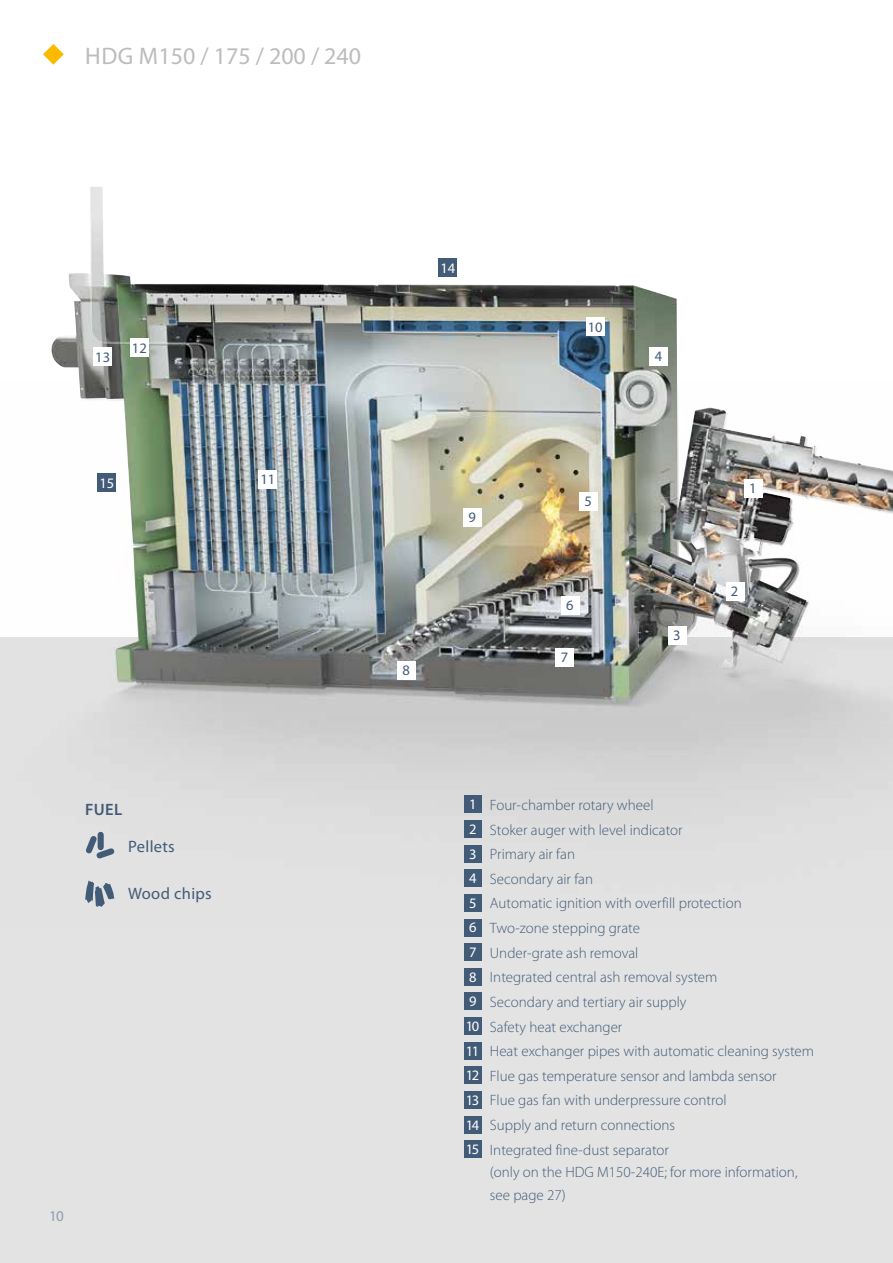
<style>
.page{position:relative;width:893px;height:1263px;background:#fff}
.page>*{position:absolute;margin:0;border:0;box-sizing:border-box;transform-origin:0 0}
.t1{font:24px "Myriad Pro";color:#bcbcbc}
.t2{font:16.5px "Myriad Pro";letter-spacing:.02em;color:#425b77}
.t3{font:600 16.5px "Myriad Pro";color:#425b77}
.t4{font:300 15px/24.6px "Myriad Pro";color:#425b77}
.t5{font:15px "Myriad Pro";color:#8f9aae}
.t6{font:14.55px "Myriad Pro";color:#425b77}
.t7{font:14.55px "Myriad Pro";color:#fff}
.s1{font-weight:400;font-size:14.55px;color:#fff}
</style>
<div class="page">
<div style="left:0;top:638px;width:893px;height:625px;background:#e3e3e3"></div>
<img style="left:0;top:439px;width:893px;height:487px">
<img style="left:51px;top:187px;width:756px;height:511px">
<div style="left:744px;top:480px;width:18px;height:18px;background:#fff"></div>
<div style="left:726px;top:582px;width:18px;height:19px;background:#fff"></div>
<div style="left:668px;top:626px;width:18px;height:18px;background:#fff"></div>
<div style="left:650px;top:347px;width:18px;height:18px;background:#fff"></div>
<div style="left:580px;top:493px;width:18px;height:18px;background:#fff"></div>
<div style="left:561px;top:596px;width:19px;height:18px;background:#fff"></div>
<div style="left:556px;top:648px;width:18px;height:18px;background:#fff"></div>
<div style="left:398px;top:661px;width:18px;height:18px;background:#fff"></div>
<div style="left:463px;top:508px;width:19px;height:18px;background:#fff"></div>
<div style="left:259px;top:470px;width:18px;height:18px;background:#fff"></div>
<div style="left:130px;top:338px;width:18px;height:18px;background:#fff"></div>
<div style="left:94px;top:347px;width:18px;height:18px;background:#fff"></div>
<div style="left:586px;top:317px;width:18px;height:18px;background:#fff"></div>
<div style="left:439px;top:259px;width:18px;height:18px;background:#425b77"></div>
<div style="left:98px;top:473px;width:18px;height:19px;background:#425b77"></div>
<div style="left:464px;top:796px;width:17px;height:17px;background:#425b77"></div>
<div style="left:464px;top:820px;width:17px;height:17px;background:#425b77"></div>
<div style="left:464px;top:845px;width:17px;height:17px;background:#425b77"></div>
<div style="left:464px;top:870px;width:17px;height:17px;background:#425b77"></div>
<div style="left:464px;top:894px;width:17px;height:17px;background:#425b77"></div>
<div style="left:464px;top:919px;width:17px;height:17px;background:#425b77"></div>
<div style="left:464px;top:944px;width:17px;height:17px;background:#425b77"></div>
<div style="left:464px;top:968px;width:17px;height:17px;background:#425b77"></div>
<div style="left:464px;top:993px;width:17px;height:17px;background:#425b77"></div>
<div style="left:464px;top:1017px;width:17px;height:17px;background:#425b77"></div>
<div style="left:464px;top:1042px;width:17px;height:17px;background:#425b77"></div>
<div style="left:464px;top:1067px;width:17px;height:17px;background:#425b77"></div>
<div style="left:464px;top:1091px;width:17px;height:17px;background:#425b77"></div>
<div style="left:464px;top:1116px;width:17px;height:17px;background:#425b77"></div>
<div style="left:464px;top:1141px;width:17px;height:17px;background:#425b77"></div>
<svg style="left:43px;top:44px;width:21px;height:21px"></svg>
<svg style="left:85px;top:880px;width:29px;height:27px"></svg>
<svg style="left:86px;top:832px;width:29px;height:29px"></svg>
<h1 class="t1" style="left:85px;top:41px;width:277px">HDG M150 / 175 / 200 / 240</h1>
<p class="t6" style="left:95px;top:348px;width:16px">13</p>
<p class="t6" style="left:132px;top:339px;width:16px">12</p>
<p class="t7" style="left:99px;top:474px;width:16px">15</p>
<p class="t6" style="left:261px;top:471px;width:16px">11</p>
<p class="t3" style="left:85px;top:799px;width:39px">FUEL</p>
<p class="t2" style="left:128px;top:836px;width:48px">Pellets</p>
<p class="t2" style="left:128px;top:883px;width:85px">Wood chips</p>
<p class="t5" style="left:49px;top:1207px;width:16px">10</p>
<p class="t7" style="left:441px;top:259px;width:16px">14</p>
<p class="t6" style="left:403px;top:661px;width:9px">8</p>
<p class="t6" style="left:468px;top:508px;width:9px">9</p>
<p class="t6" style="left:588px;top:318px;width:16px">10</p>
<p class="t6" style="left:585px;top:492px;width:9px">5</p>
<p class="t6" style="left:566px;top:596px;width:9px">6</p>
<p class="t6" style="left:561px;top:648px;width:9px">7</p>
<p class="t6" style="left:655px;top:347px;width:9px">4</p>
<p class="t6" style="left:673px;top:626px;width:9px">3</p>
<p class="t6" style="left:749px;top:480px;width:9px">1</p>
<p class="t6" style="left:731px;top:582px;width:9px">2</p>
<p class="t4" style="left:466px;top:792px;width:350px"><span class="s1">1</span> Four-chamber rotary wheel<br><span class="s1">2</span> Stoker auger with level indicator<br><span class="s1">3</span> Primary air fan<br><span class="s1">4</span> Secondary air fan<br><span class="s1">5</span> Automatic ignition with overfill protection<br><span class="s1">6</span> Two-zone stepping grate<br><span class="s1">7</span> Under-grate ash removal<br><span class="s1">8</span> Integrated central ash removal system<br><span class="s1">9</span> Secondary and tertiary air supply<br><span class="s1">10</span> Safety heat exchanger<br><span class="s1">11</span> Heat exchanger pipes with automatic cleaning system <span class="s1">12</span> Flue gas temperature sensor and lambda sensor<br><span class="s1">13</span> Flue gas fan with underpressure control<br><span class="s1">14</span> Supply and return connections<br><span class="s1">15</span> Integrated fine-dust separator</p>
<p class="t4" style="left:490px;top:1161px;width:309px;line-height:22.5px">(only on the HDG M150-240E; for more information, see page 27)</p>
</div>
